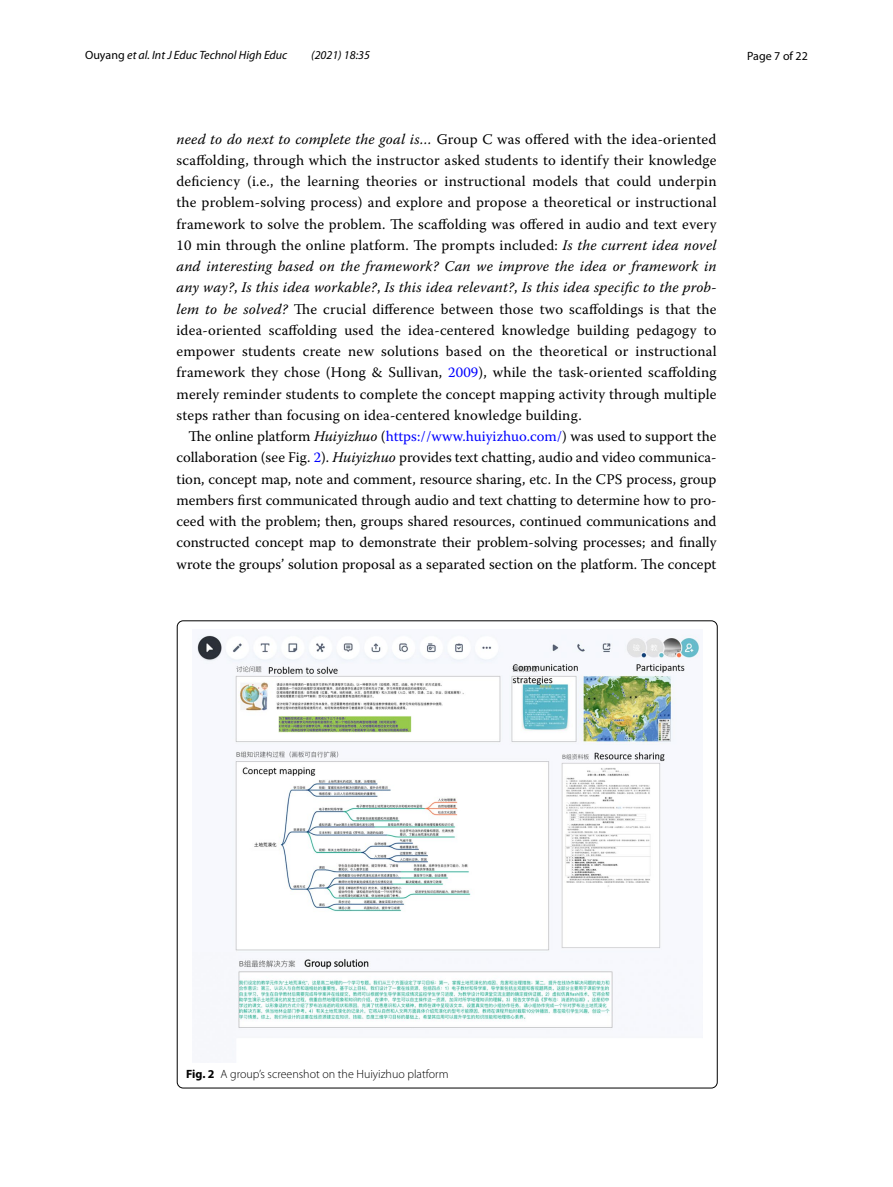
<style>
.page{position:relative;width:893px;height:1187px;background:#fff}
.page>*{position:absolute;margin:0;border:0;box-sizing:border-box;transform-origin:0 0}
.t1{font:14.7px/21.3px "Warnock Pro";letter-spacing:.01em;color:#000;text-align:justify}
.t2{font:italic 12px "Myriad Pro";color:#000}
.t3{font:300 12px "Myriad Pro";color:#000}
.t4{font:12px "Myriad Pro";color:#000}
.s1{font-style:normal}
.s2{font-style:italic}
.s3{color:#00f}
.s4{font-weight:700}
</style>
<div class="page">
<img style="left:197px;top:635px;width:503px;height:421px">
<p class="t2" style="left:85px;top:48px;width:204px"><span class="s1">Ouyang</span> et al. Int J Educ Technol High Educ</p>
<p class="t2" style="left:311px;top:48px;width:60px">(2021) 18:35</p>
<p class="t4" style="left:747px;top:48px;width:62px">Page 7 of 22</p>
<p class="t1" style="left:176px;top:128px;width:542px"><span class="s2">need to do next to complete the goal is…</span> Group C was offered with the idea-oriented scaffolding, through which the instructor asked students to identify their knowledge deficiency (i.e., the learning theories or instructional models that could underpin the problem-solving process) and explore and propose a theoretical or instructional framework to solve the problem. The scaffolding was offered in audio and text every 10 min through the online platform. The prompts included: <span class="s2">Is the current idea novel and interesting based on the framework? Can we improve the idea or framework in any way?</span>, <span class="s2">Is this idea workable?</span>, <span class="s2">Is this idea relevant?</span>, <span class="s2">Is this idea specific to the prob&shy;lem to be solved?</span> The crucial difference between those two scaffoldings is that the idea-oriented scaffolding used the idea-centered knowledge building pedagogy to empower students create new solutions based on the theoretical or instructional framework they chose (Hong &amp; Sullivan, <span class="s3">2009</span>), while the task-oriented scaffolding merely reminder students to complete the concept mapping activity through multiple steps rather than focusing on idea-centered knowledge building.</p>
<p class="t1" style="left:176px;top:425px;width:542px;text-indent:12px">The online platform <span class="s2">Huiyizhuo</span> (<span class="s3">https://www.huiyizhuo.com/</span>) was used to support the collaboration (see Fig. <span class="s3">2</span>). <span class="s2">Huiyizhuo</span> provides text chatting, audio and video communica&shy;tion, concept map, note and comment, resource sharing, etc. In the CPS process, group members first communicated through audio and text chatting to determine how to pro&shy;ceed with the problem; then, groups shared resources, continued communications and constructed concept map to demonstrate their problem-solving processes; and finally wrote the groups’ solution proposal as a separated section on the platform. The concept</p>
<p class="t3" style="left:186px;top:1067px;width:264px"><span class="s4">Fig. 2</span> A group’s screenshot on the Huiyizhuo platform</p>
</div>
